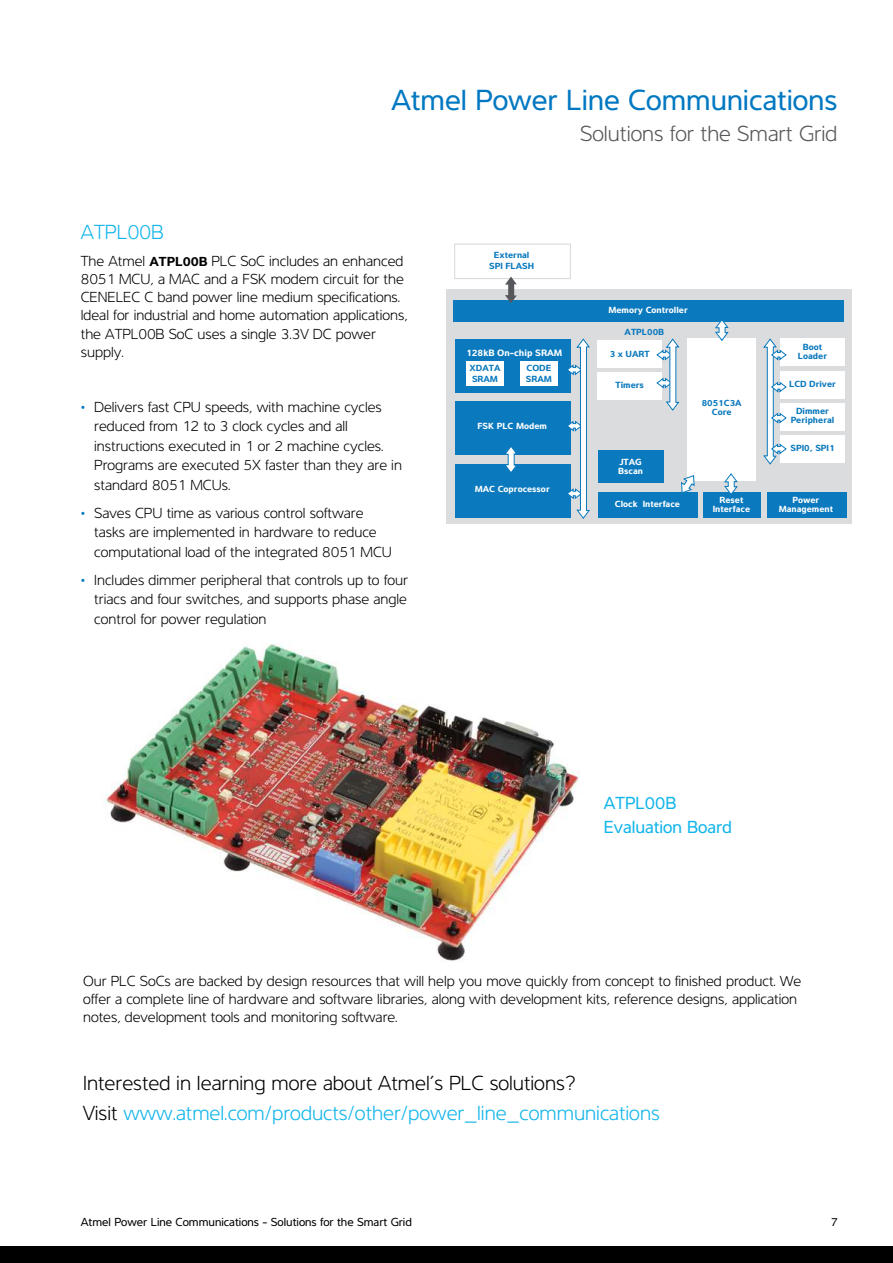
<style>
.page{position:relative;width:893px;height:1263px;background:#fff}
.page>*{position:absolute;margin:0;border:0;box-sizing:border-box;transform-origin:0 0}
.t1{font:30px "Interval";color:#0078c1}
.t2{font:300 22.5px "Interval";color:#57585b}
.t3{font:300 21px/29.4px "Interval";color:#000}
.t4{font:300 21px "Interval";color:#12b5ea}
.t5{font:18px/24px "Interval";color:#12b5ea}
.t6{font:300 15px/19.5px "Interval";color:#000}
.t7{font:12px "Interval";color:#000}
.t8{font:700 9.6px "Interval";color:#fff}
.t9{font:700 9.15px/10.9px "Interval";color:#0a79be;text-align:center}
.t10{font:700 9.15px/9.1px "Interval";color:#fff;text-align:center}
.s1{font-weight:700;font-size:13.5px}
.s2{color:#0078c1}
.s3{color:#12b5ea}
</style>
<div class="page">
<div style="left:0;top:1247px;width:893px;height:16px;background:#000"></div>
<div style="left:446px;top:289px;width:405px;height:234px;background:#dbdcde"></div>
<div style="left:453px;top:300px;width:391px;height:22px;background:#0a79be"></div>
<div style="left:455px;top:339px;width:116px;height:54px;background:#0a79be"></div>
<div style="left:455px;top:401px;width:116px;height:53px;background:#0a79be"></div>
<div style="left:455px;top:465px;width:116px;height:53px;background:#0a79be"></div>
<div style="left:454px;top:244px;width:117px;height:35px;border:1px solid #dbdcde"></div>
<div style="left:466px;top:362px;width:38px;height:24px;background:#fff"></div>
<div style="left:520px;top:362px;width:38px;height:24px;background:#fff"></div>
<div style="left:598px;top:450px;width:65px;height:33px;background:#0a79be"></div>
<div style="left:598px;top:492px;width:100px;height:25px;background:#0a79be"></div>
<div style="left:703px;top:492px;width:58px;height:25px;background:#0a79be"></div>
<div style="left:767px;top:492px;width:80px;height:25px;background:#0a79be"></div>
<div style="left:780px;top:339px;width:64px;height:27px;background:#fff"></div>
<div style="left:780px;top:371px;width:64px;height:27px;background:#fff"></div>
<div style="left:597px;top:340px;width:64px;height:27px;background:#fff"></div>
<div style="left:597px;top:372px;width:64px;height:27px;background:#fff"></div>
<div style="left:780px;top:403px;width:64px;height:27px;background:#fff"></div>
<div style="left:780px;top:435px;width:64px;height:27px;background:#fff"></div>
<div style="left:687px;top:338px;width:68px;height:143px;background:#fff"></div>
<svg style="left:505px;top:277px;width:12px;height:26px"></svg>
<svg style="left:504px;top:447px;width:14px;height:25px"></svg>
<svg style="left:724px;top:473px;width:14px;height:21px"></svg>
<svg style="left:715px;top:321px;width:14px;height:20px"></svg>
<svg style="left:681px;top:475px;width:14px;height:18px"></svg>
<svg style="left:566px;top:338px;width:24px;height:181px"></svg>
<svg style="left:656px;top:338px;width:24px;height:73px"></svg>
<svg style="left:763px;top:338px;width:24px;height:127px"></svg>
<img style="left:104px;top:644px;width:476px;height:317px">
<h1 class="t1" style="left:391px;top:82px;width:447px">Atmel Power Line Communications</h1>
<h2 class="t2" style="left:580px;top:120px;width:259px">Solutions for the Smart Grid</h2>
<h3 class="t4" style="left:81px;top:220px;width:84px">ATPL00B</h3>
<p class="t6" style="left:81px;top:252px;width:328px;line-height:18px">The Atmel <span class="s1">ATPL00B</span> PLC SoC includes an enhanced 8051 MCU, a MAC and a FSK modem circuit for the CENELEC C band power line medium specifications.<br>Ideal for industrial and home automation applications, the ATPL00B SoC uses a single 3.3V DC power supply.</p>
<p class="t6" style="left:94px;top:396px;width:309px;text-indent:-14px"><span class="s2">•</span> Delivers fast CPU speeds, with machine cycles reduced from 12 to 3 clock cycles and all instructions executed in 1 or 2 machine cycles.<br>Programs are executed 5X faster than they are in standard 8051 MCUs.</p>
<p class="t6" style="left:94px;top:502px;width:299px;text-indent:-14px"><span class="s2">•</span> Saves CPU time as various control software tasks are implemented in hardware to reduce computational load of the integrated 8051 MCU</p>
<p class="t6" style="left:94px;top:569px;width:315px;text-align:justify;text-indent:-14px"><span class="s2">•</span> Includes dimmer peripheral that controls up to four triacs and four switches, and supports phase angle control for power regulation</p>
<p class="t9" style="left:489px;top:250px;width:46px">External<br>SPI FLASH</p>
<p class="t8" style="left:466px;top:350px;width:98px">128kB On-chip SRAM</p>
<p class="t9" style="left:470px;top:363px;width:32px;text-align:left">XDATA<br>SRAM</p>
<p class="t9" style="left:526px;top:363px;width:28px;text-align:left">CODE<br>SRAM</p>
<p class="t10" style="left:477px;top:422px;width:71px">FSK PLC Modem</p>
<p class="t10" style="left:475px;top:485px;width:76px">MAC Coprocessor</p>
<p class="t10" style="left:608px;top:306px;width:81px">Memory Controller</p>
<p class="t9" style="left:625px;top:327px;width:41px">ATPL00B</p>
<p class="t9" style="left:610px;top:349px;width:42px">3 x UART</p>
<p class="t9" style="left:615px;top:381px;width:30px">Timers</p>
<p class="t9" style="left:702px;top:399px;width:41px;line-height:9.1px">8051C3A<br>Core</p>
<p class="t9" style="left:798px;top:343px;width:31px;line-height:9.1px">Boot<br>Loader</p>
<p class="t9" style="left:789px;top:379px;width:48px">LCD Driver</p>
<p class="t9" style="left:791px;top:407px;width:45px;line-height:9.1px">Dimmer<br>Peripheral</p>
<p class="t9" style="left:790px;top:443px;width:46px">SPI0, SPI1</p>
<p class="t10" style="left:618px;top:458px;width:26px;text-align:left">JTAG<br>Bscan</p>
<p class="t10" style="left:615px;top:500px;width:67px">Clock Interface</p>
<p class="t10" style="left:779px;top:496px;width:56px">Power<br>Management</p>
<p class="t10" style="left:713px;top:496px;width:39px">Reset<br>Interface</p>
<p class="t5" style="left:604px;top:792px;width:130px">ATPL00B<br>Evaluation Board</p>
<p class="t6" style="left:83px;top:972px;width:720px;line-height:18px">Our PLC SoCs are backed by design resources that will help you move quickly from concept to finished product. We offer a complete line of hardware and software libraries, along with development kits, reference designs, application notes, development tools and monitoring software.</p>
<h3 class="t3" style="left:83px;top:1068px;width:578px">Interested in learning more about Atmel’s PLC solutions?<br>Visit <span class="s3">www.atmel.com/products/other/power_line_communications</span></h3>
<p class="t7" style="left:81px;top:1215px;width:333px">Atmel Power Line Communications - Solutions for the Smart Grid</p>
<p class="t7" style="left:831px;top:1217px;width:8px">7</p>
</div>
